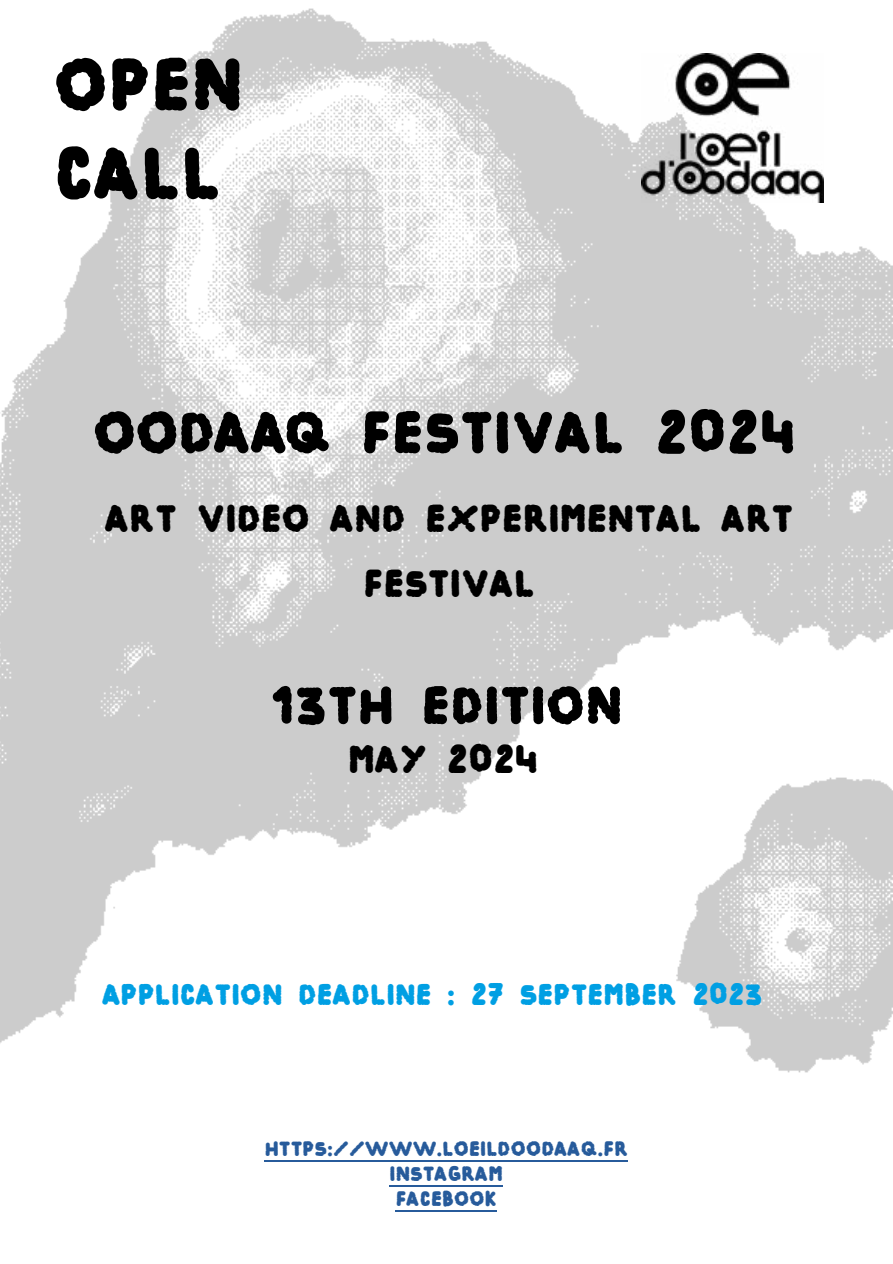
<style>
.page{position:relative;width:893px;height:1264px;background:#fff}
.page>*{position:absolute;margin:0;border:0;box-sizing:border-box;transform-origin:0 0}
.t1{font:75px/88.8px "ROUNDAAQ";color:#000}
.t2{font:60px "ROUNDAAQ";color:#000}
.t3{font:54px "ROUNDAAQ";color:#000}
.t4{font:39px "ROUNDAAQ";color:#000}
.t5{font:30px "ROUNDAAQ";color:#009fe3}
.t6{font:21px/24.8px "ROUNDAAQ";color:#275b9b;text-align:center}
</style>
<div class="page">
<img style="left:0;top:8px;width:892px;height:1065px">
<img style="left:642px;top:54px;width:181px;height:148px">
<hr style="left:264px;top:1160px;width:364px;height:1px;background:#275b9b">
<hr style="left:389px;top:1185px;width:114px;height:1px;background:#275b9b">
<hr style="left:396px;top:1210px;width:101px;height:1px;background:#275b9b">
<p class="t1" style="left:54px;top:46px;width:191px">OPEN<br>CALL</p>
<p class="t2" style="left:93px;top:407px;width:704px">OODAAQ FESTIVAL 2024</p>
<p class="t4" style="left:105px;top:502px;width:689px">ART VIDEO AND EXPERIMENTAL ART</p>
<p class="t4" style="left:363px;top:566px;width:173px">FESTIVAL</p>
<p class="t3" style="left:270px;top:682px;width:354px">13TH EDITION</p>
<p class="t4" style="left:348px;top:743px;width:192px">MAY 2024</p>
<p class="t5" style="left:102px;top:981px;width:662px">APPLICATION DEADLINE : 27 SEPTEMBER 2023</p>
<p class="t6" style="left:265px;top:1137px;width:365px">HTTPS://WWW.LOEILDOODAAQ.FR<br>INSTAGRAM</p>
<p class="t6" style="left:396px;top:1187px;width:102px">FACEBOOK</p>
</div>
